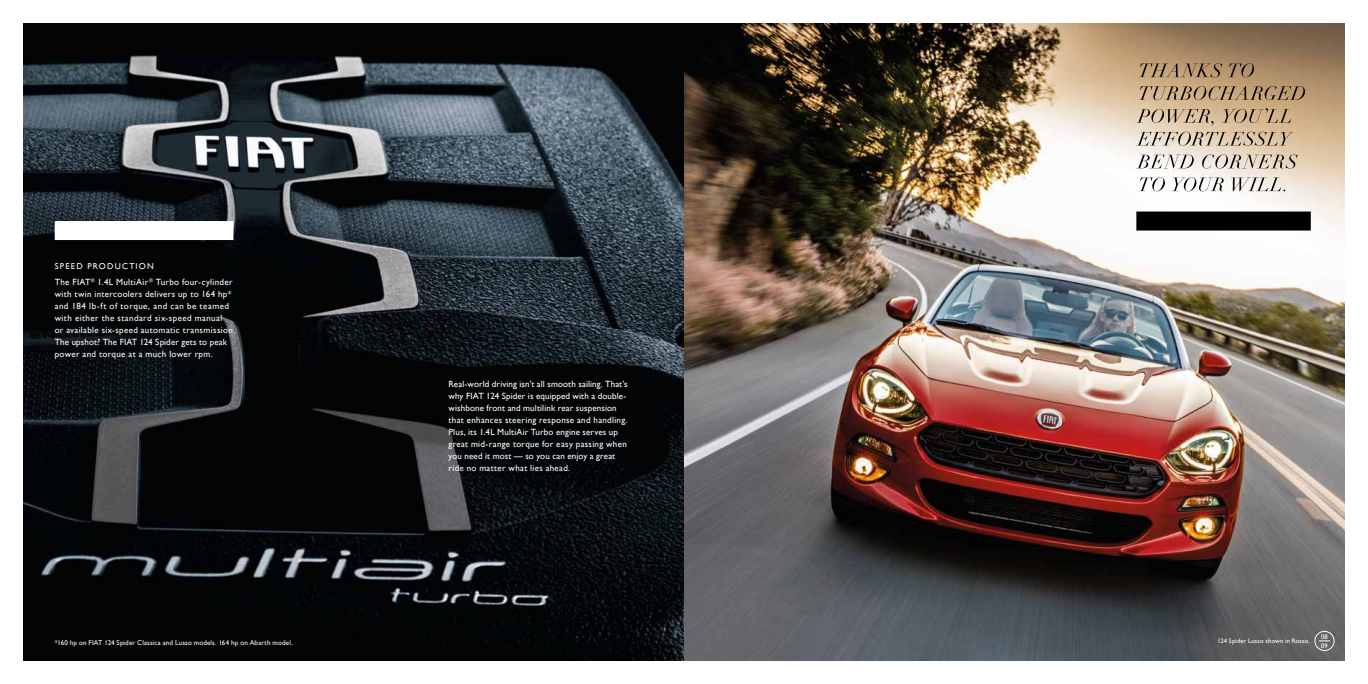
<style>
.page{position:relative;width:1368px;height:684px;background:#fff}
.page>*{position:absolute;margin:0;border:0;box-sizing:border-box;transform-origin:0 0}
.t1{font:9px/12px "Gill Sans";letter-spacing:.03em;color:#fff}
.t2{font:8.6px "Gill Sans";letter-spacing:.14em;color:#fff}
.t3{font:7px "Gill Sans";letter-spacing:.02em;color:#fff}
.t4{font:6.7px "Gill Sans";color:#fff}
.t5{font:6.5px "Gill Sans";letter-spacing:.02em;color:#fff}
</style>
<div class="page">
<img style="left:24px;top:24px;width:660px;height:636px">
<img style="left:684px;top:24px;width:660px;height:636px">
<div style="left:55px;top:221px;width:178px;height:19px;background:#fff"></div>
<div style="left:1136px;top:212px;width:175px;height:19px;background:#000"></div>
<div style="left:1315px;top:631px;width:19px;height:20px;border:1px solid #fff;border-radius:50%"></div>
<svg style="left:1136px;top:63px;width:169px;height:128px;background:#c4b199"></svg>
<p class="t2" style="left:55px;top:261px;width:101px">SPEED PRODUCTION</p>
<p class="t1" style="left:55px;top:276px;width:182px">The FIAT<sup>®</sup> 1.4L MultiAir<sup>®</sup> Turbo four-cylinder with twin intercoolers delivers up to 164 hp* and 184 lb-ft of torque, and can be teamed with either the standard six-speed manual<br>or available six-speed automatic transmission.<br>The upshot? The FIAT 124 Spider gets to peak power and torque at a much lower rpm.</p>
<p class="t1" style="left:449px;top:378px;width:181px">Real-world driving isn’t all smooth sailing. That’s why FIAT 124 Spider is equipped with a double&shy;wishbone front and multilink rear suspension that enhances steering response and handling.<br>Plus, its 1.4L MultiAir Turbo engine serves up great mid-range torque for easy passing when you need it most — so you can enjoy a great ride no matter what lies ahead.</p>
<p class="t4" style="left:1321px;top:633px;width:8px">08</p>
<p class="t5" style="left:1218px;top:637px;width:94px">124 Spider Lusso shown in Rosso.</p>
<p class="t3" style="left:55px;top:639px;width:239px">*160 hp on FIAT 124 Spider Classica and Lusso models. 164 hp on Abarth model.</p>
<p class="t4" style="left:1321px;top:641px;width:8px">09</p>
</div>
